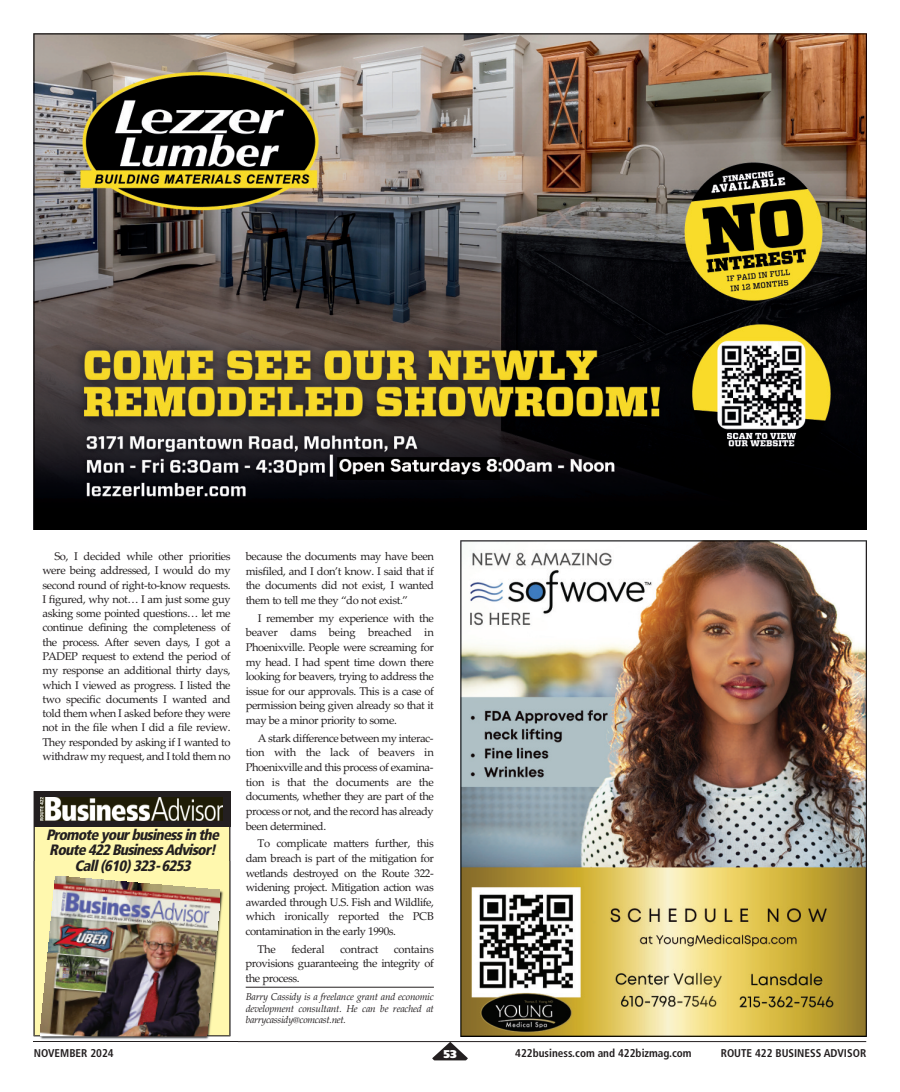
<style>
.page{position:relative;width:900px;height:1092px;background:#fff}
.page>*{position:absolute;margin:0;border:0;box-sizing:border-box;transform-origin:0 0}
.t1{font:italic 900 condensed 15px/15.4px "Frutiger";color:#231f20;text-align:center}
.t2{font:11.25px/14.6px "Palatino Linotype";letter-spacing:-.04em;color:#231f20;text-align:justify}
.t3{font:700 condensed 11.25px "Frutiger";color:#231f20}
.t4{font:11.25px "Palatino Linotype";letter-spacing:-.02em;color:#231f20}
.t5{font:900 11.25px "Frutiger";color:#fff}
.t6{font:italic 10px/11.6px "Palatino Linotype";letter-spacing:-.02em;color:#231f20;text-align:justify}
</style>
<div class="page">
<img style="left:34px;top:34px;width:833px;height:495px">
<hr style="left:34px;top:1041px;width:832px;height:1px;background:#231f20">
<svg style="left:432px;top:1041px;width:36px;height:19px"></svg>
<hr style="left:246px;top:986px;width:188px;height:1px;background:#231f20">
<img style="left:460px;top:540px;width:407px;height:496px">
<div style="left:34px;top:791px;width:196px;height:244px;background:#fff8ae"></div>
<img style="left:33px;top:860px;width:198px;height:182px">
<img style="left:34px;top:1041px;width:197px;height:1px">
<img style="left:34px;top:860px;width:196px;height:175px">
<img style="left:40px;top:876px;width:180px;height:160px">
<div style="left:34px;top:790px;width:196px;height:36px;background:#231f20"></div>
<img style="left:41px;top:797px;width:182px;height:23px">
<p class="t2" style="left:42px;top:549px;width:190px;line-height:14.2px;text-indent:12px">So, I decided while other priorities were being addressed, I would do my second round of right-to-know requests.<br>I figured, why not… I am just some guy asking some pointed questions… let me continue defining the completeness of the process. After seven days, I got a PADEP request to extend the period of my response an additional thirty days, which I viewed as progress. I listed the two specific documents I wanted and told them when I asked before they were not in the file when I did a file review.<br>They responded by asking if I wanted to withdraw my request, and I told them no</p>
<p class="t2" style="left:246px;top:549px;width:190px">because the documents may have been misfiled, and I don’t know. I said that if the documents did not exist, I wanted them to tell me they “do not exist.”</p>
<p class="t2" style="left:246px;top:610px;width:190px;text-indent:12px">I remember my experience with the beaver dams being breached in Phoenixville. People were screaming for my head. I had spent time down there looking for beavers, trying to address the issue for our approvals. This is a case of permission being given already so that it may be a minor priority to some.</p>
<p class="t2" style="left:246px;top:730px;width:190px;text-indent:12px">A stark difference between my interac&shy;tion with the lack of beavers in Phoenixville and this process of examina&shy;tion is that the documents are the documents, whether they are part of the process or not, and the record has already been determined.</p>
<p class="t2" style="left:246px;top:836px;width:190px;text-indent:12px">To complicate matters further, this dam breach is part of the mitigation for wetlands destroyed on the Route 322- widening project. Mitigation action was awarded through U.S. Fish and Wildlife, which ironically reported the PCB contamination in the early 1990s.</p>
<p class="t2" style="left:258px;top:941px;width:20px">The</p>
<p class="t4" style="left:291px;top:942px;width:35px">federal</p>
<p class="t4" style="left:340px;top:942px;width:40px">contract</p>
<h1 class="t1" style="left:46px;top:828px;width:177px">Promote your business in the<br>Route 422 Business Advisor!<br>Call (610) 323-6253</h1>
<p class="t2" style="left:246px;top:941px;width:190px;text-indent:148px">contains provisions guaranteeing the integrity of the process.</p>
<p class="t6" style="left:246px;top:990px;width:190px">Barry Cassidy is a freelance grant and economic development consultant. He can be reached at barrycassidy@comcast.net.</p>
<p class="t3" style="left:34px;top:1048px;width:82px">NOVEMBER 2024</p>
<p class="t5" style="left:444px;top:1049px;width:15px">53</p>
<p class="t3" style="left:515px;top:1048px;width:178px">422business.com and 422bizmag.com</p>
<p class="t3" style="left:721px;top:1048px;width:147px">ROUTE 422 BUSINESS ADVISOR</p>
</div>
